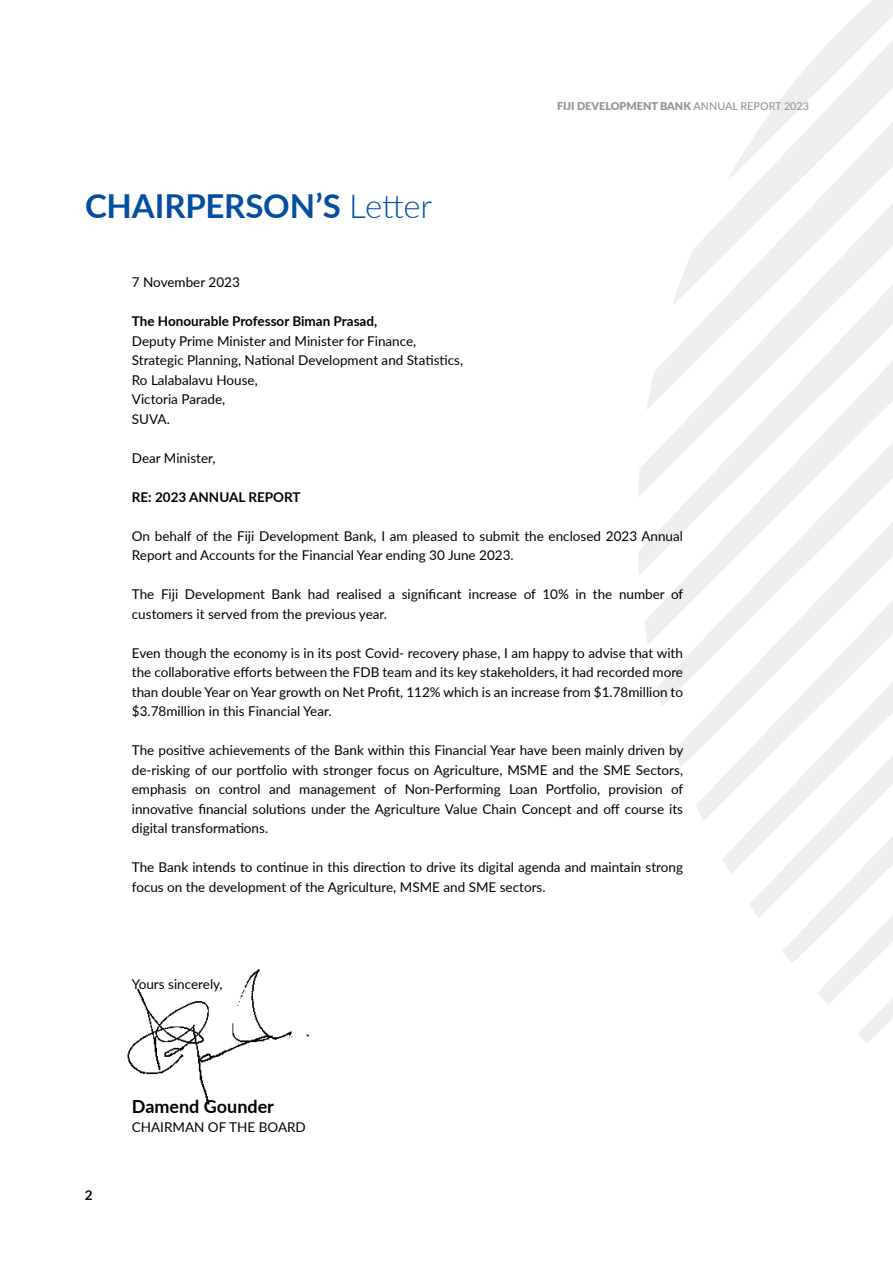
<style>
.page{position:relative;width:893px;height:1263px;background:#fff}
.page>*{position:absolute;margin:0;border:0;box-sizing:border-box;transform-origin:0 0}
.t1{font:700 33px "Lato";letter-spacing:-.005em;color:#034ea2}
.t2{font:700 18px "Lato";color:#000}
.t3{font:13.5px/19.5px "Lato";color:#000}
.t4{font:700 13.5px "Lato";color:#000}
.t5{font:900 10.8px "Lato";color:#939598}
.s1{font-weight:300}
.s2{font-weight:500}
</style>
<div class="page">
<svg style="left:657px;top:645px;width:71px;height:62px"></svg>
<svg style="left:644px;top:575px;width:84px;height:70px"></svg>
<svg style="left:638px;top:498px;width:90px;height:77px"></svg>
<svg style="left:638px;top:410px;width:90px;height:88px"></svg>
<svg style="left:647px;top:305px;width:81px;height:105px"></svg>
<svg style="left:673px;top:213px;width:55px;height:92px"></svg>
<svg style="left:728px;top:0;width:165px;height:1043px"></svg>
<img style="left:127px;top:969px;width:182px;height:136px">
<h1 class="t1" style="left:85px;top:182px;width:348px">CHAIRPERSON’S <span class="s1">Letter</span></h1>
<p class="t5" style="left:557px;top:98px;width:254px">FIJI DEVELOPMENT BANK <span class="s2">ANNUAL REPORT 2023</span></p>
<p class="t3" style="left:132px;top:272px;width:109px">7 November 2023</p>
<p class="t4" style="left:132px;top:312px;width:247px">The Honourable Professor Biman Prasad,</p>
<p class="t3" style="left:132px;top:331px;width:333px">Deputy Prime Minister and Minister for Finance,<br>Strategic Planning, National Development and Statistics,<br>Ro Lalabalavu House,<br>Victoria Parade,<br>SUVA.</p>
<p class="t3" style="left:132px;top:448px;width:85px">Dear Minister,</p>
<p class="t4" style="left:132px;top:487px;width:170px">RE: 2023 ANNUAL REPORT</p>
<p class="t3" style="left:132px;top:526px;width:553px">On behalf of the Fiji Development Bank, I am pleased to submit the enclosed 2023 Annual<br>Report and Accounts for the Financial Year ending 30 June 2023.</p>
<p class="t3" style="left:132px;top:584px;width:553px">The Fiji Development Bank had realised a significant increase of 10% in the number of customers it served from the previous year.</p>
<p class="t3" style="left:132px;top:643px;width:553px;text-align:justify">Even though the economy is in its post Covid- recovery phase, I am happy to advise that with the collaborative efforts between the FDB team and its key stakeholders, it had recorded more than double Year on Year growth on Net Profit, 112% which is an increase from $1.78million to $3.78million in this Financial Year.</p>
<p class="t3" style="left:132px;top:740px;width:553px;text-align:justify">The positive achievements of the Bank within this Financial Year have been mainly driven by de-risking of our portfolio with stronger focus on Agriculture, MSME and the SME Sectors, emphasis on control and management of Non-Performing Loan Portfolio, provision of innovative financial solutions under the Agriculture Value Chain Concept and off course its digital transformations.</p>
<p class="t3" style="left:132px;top:857px;width:553px">The Bank intends to continue in this direction to drive its digital agenda and maintain strong focus on the development of the Agriculture, MSME and SME sectors.</p>
<p class="t3" style="left:132px;top:974px;width:92px">Yours sincerely,</p>
<p class="t4" style="left:85px;top:1185px;width:9px">2</p>
<h2 class="t2" style="left:132px;top:1093px;width:144px">Damend Gounder</h2>
<p class="t3" style="left:132px;top:1117px;width:175px">CHAIRMAN OF THE BOARD</p>
</div>
